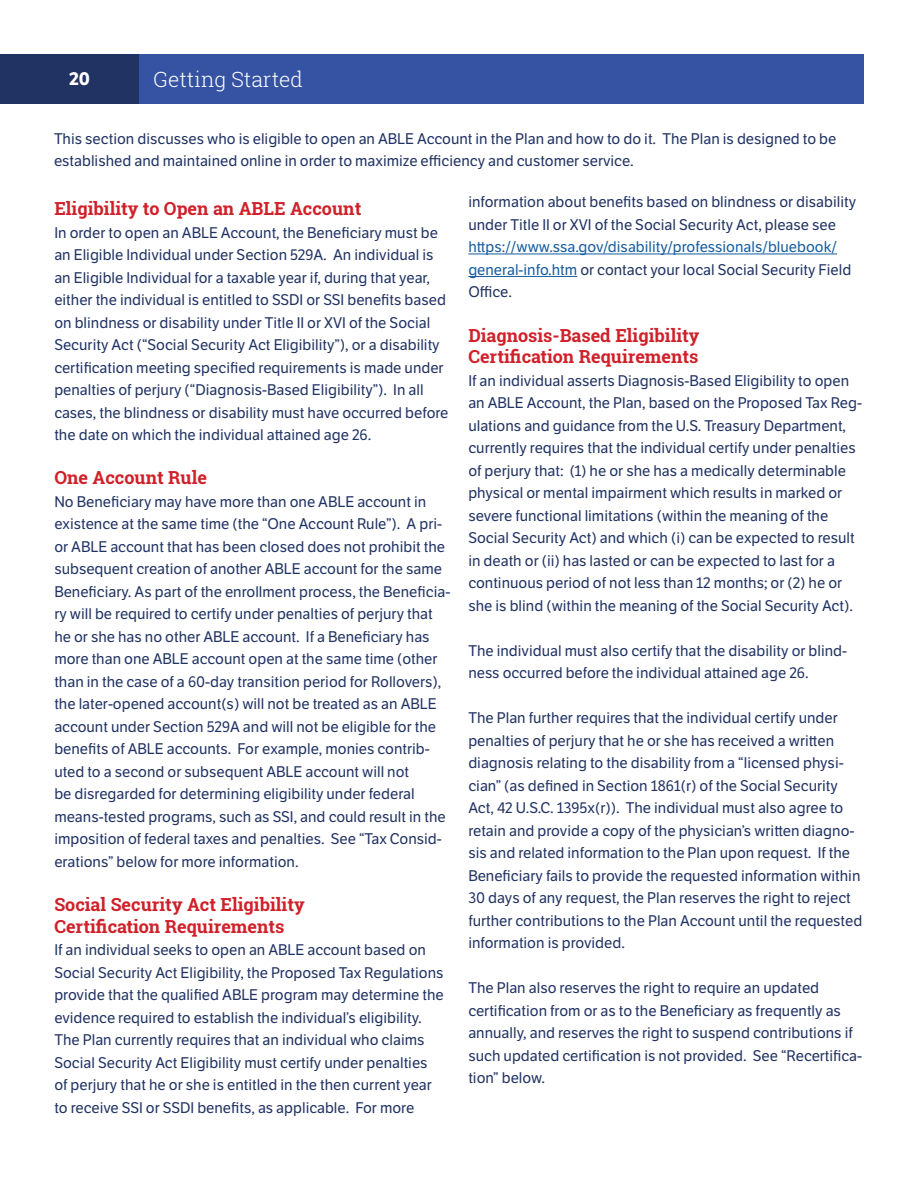
<style>
.page{position:relative;width:918px;height:1188px;background:#fff}
.page>*{position:absolute;margin:0;border:0;box-sizing:border-box;transform-origin:0 0}
.t1{font:300 21px "Roboto Slab";color:#fff}
.t2{font:700 18px/21.6px "Roboto Slab";color:#d02029}
.t3{font:700 18px "LFT Etica";color:#fff}
.t4{font:15px/22.5px "LFT Etica";color:#213363}
.t5{font:15px/22.5px "LFT Etica";color:#175d9e}
.s1{color:#213363}
</style>
<div class="page">
<div style="left:139px;top:54px;width:725px;height:50px;background:#3553a2"></div>
<div style="left:0;top:54px;width:139px;height:50px;background:#213363"></div>
<hr style="left:468px;top:254px;width:369px;height:1px;background:#175d9e">
<hr style="left:468px;top:276px;width:109px;height:1px;background:#175d9e">
<p class="t3" style="left:69px;top:68px;width:22px">20</p>
<h1 class="t1" style="left:154px;top:65px;width:151px">Getting Started</h1>
<p class="t4" style="left:54px;top:128px;width:784px">This section discusses who is eligible to open an ABLE Account in the Plan and how to do it. The Plan is designed to be established and maintained online in order to maximize efficiency and customer service.</p>
<p class="t2" style="left:54px;top:198px;width:309px">Eligibility to Open an ABLE Account</p>
<p class="t4" style="left:54px;top:222px;width:396px">In order to open an ABLE Account, the Beneficiary must be an Eligible Individual under Section 529A. An individual is an Eligible Individual for a taxable year if, during that year, either the individual is entitled to SSDI or SSI benefits based on blindness or disability under Title II or XVI of the Social Security Act (“Social Security Act Eligibility”), or a disability certification meeting specified requirements is made under penalties of perjury (“Diagnosis-Based Eligibility”). In all cases, the blindness or disability must have occurred before the date on which the individual attained age 26.</p>
<p class="t2" style="left:54px;top:467px;width:154px">One Account Rule</p>
<p class="t4" style="left:54px;top:491px;width:398px">No Beneficiary may have more than one ABLE account in existence at the same time (the “One Account Rule”). A pri&shy;or ABLE account that has been closed does not prohibit the subsequent creation of another ABLE account for the same Beneficiary. As part of the enrollment process, the Beneficia&shy;ry will be required to certify under penalties of perjury that he or she has no other ABLE account. If a Beneficiary has more than one ABLE account open at the same time (other than in the case of a 60-day transition period for Rollovers), the later-opened account(s) will not be treated as an ABLE account under Section 529A and will not be eligible for the benefits of ABLE accounts. For example, monies contrib&shy;uted to a second or subsequent ABLE account will not<br>be disregarded for determining eligibility under federal means-tested programs, such as SSI, and could result in the imposition of federal taxes and penalties. See “Tax Consid&shy;erations” below for more information.</p>
<p class="t2" style="left:54px;top:894px;width:252px">Social Security Act Eligibility<br>Certification Requirements</p>
<p class="t4" style="left:54px;top:939px;width:391px">If an individual seeks to open an ABLE account based on Social Security Act Eligibility, the Proposed Tax Regulations provide that the qualified ABLE program may determine the evidence required to establish the individual’s eligibility.<br>The Plan currently requires that an individual who claims Social Security Act Eligibility must certify under penalties of perjury that he or she is entitled in the then current year to receive SSI or SSDI benefits, as applicable. For more</p>
<p class="t4" style="left:468px;top:191px;width:389px">information about benefits based on blindness or disability under Title II or XVI of the Social Security Act, please see</p>
<p class="t5" style="left:468px;top:236px;width:384px">https://www.ssa.gov/disability/professionals/bluebook/ general-info.htm <span class="s1">or contact your local Social Security Field<br>Office.</span></p>
<p class="t2" style="left:468px;top:324px;width:233px">Diagnosis-Based Eligibility<br>Certification Requirements</p>
<p class="t4" style="left:468px;top:369px;width:395px">If an individual asserts Diagnosis-Based Eligibility to open an ABLE Account, the Plan, based on the Proposed Tax Reg&shy;ulations and guidance from the U.S. Treasury Department, currently requires that the individual certify under penalties of perjury that: (1) he or she has a medically determinable physical or mental impairment which results in marked or severe functional limitations (within the meaning of the Social Security Act) and which (i) can be expected to result in death or (ii) has lasted or can be expected to last for a continuous period of not less than 12 months; or (2) he or she is blind (within the meaning of the Social Security Act).</p>
<p class="t4" style="left:468px;top:639px;width:380px">The individual must also certify that the disability or blind&shy;ness occurred before the individual attained age 26.</p>
<p class="t4" style="left:468px;top:707px;width:395px">The Plan further requires that the individual certify under penalties of perjury that he or she has received a written diagnosis relating to the disability from a “licensed physi&shy;cian” (as defined in Section 1861(r) of the Social Security Act, 42 U.S.C. 1395x(r)). The individual must also agree to retain and provide a copy of the physician’s written diagno&shy;sis and related information to the Plan upon request. If the Beneficiary fails to provide the requested information within 30 days of any request, the Plan reserves the right to reject further contributions to the Plan Account until the requested information is provided.</p>
<p class="t4" style="left:468px;top:977px;width:395px">The Plan also reserves the right to require an updated certification from or as to the Beneficiary as frequently as annually, and reserves the right to suspend contributions if such updated certification is not provided. See “Recertifica&shy;tion” below.</p>
</div>
